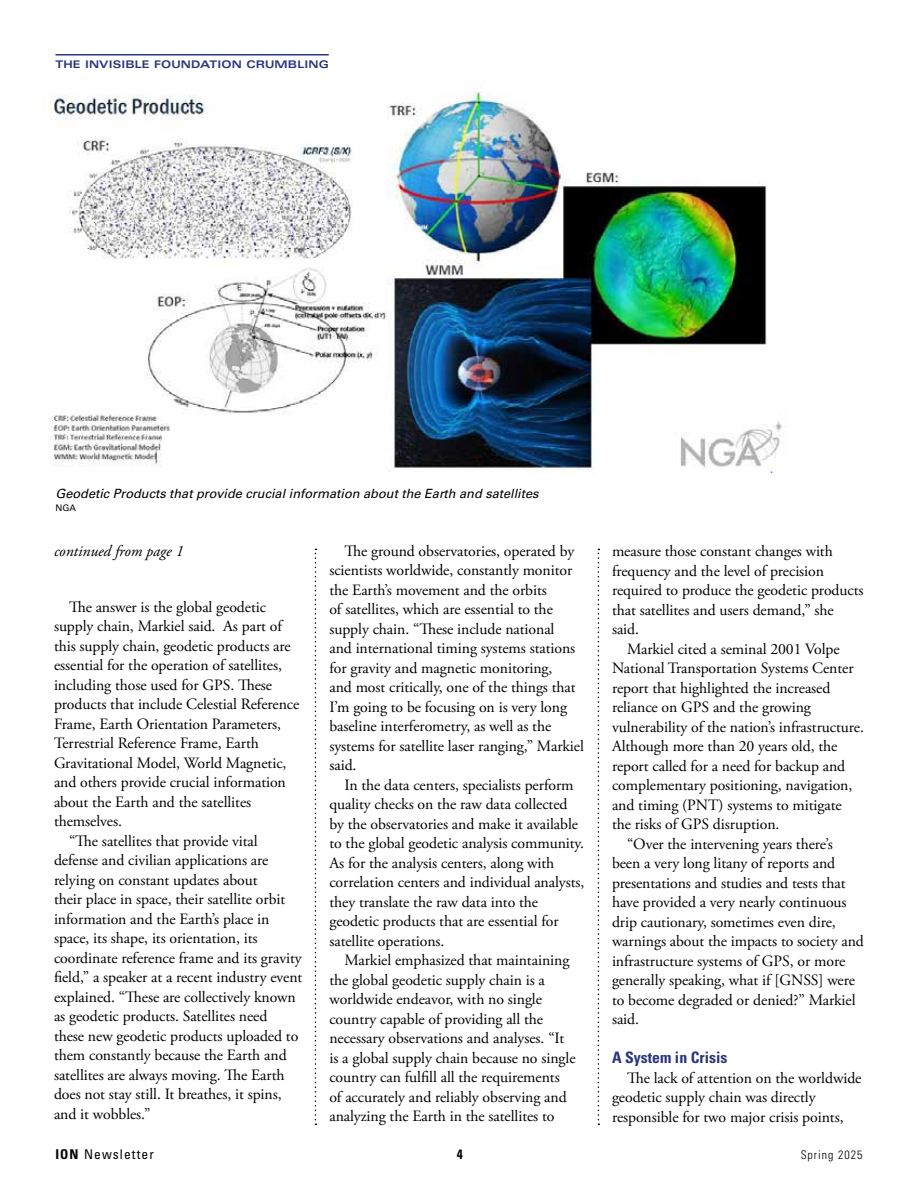
<style>
.page{position:relative;width:918px;height:1188px;background:#fff}
.page>*{position:absolute;margin:0;border:0;box-sizing:border-box;transform-origin:0 0}
.t1{font:15.75px/19.5px "Adobe Garamond Pro";letter-spacing:-.005em;color:#000}
.t2{font:italic 15.75px "Adobe Garamond Pro";color:#000}
.t3{font:700 condensed 15.75px "Univers LT Std";color:#29367b}
.t4{font:condensed 13.5px "Univers LT Std";letter-spacing:.08em;color:#000}
.t5{font:700 condensed 13.5px "Univers LT Std";color:#000}
.t6{font:italic 12.75px "Univers LT Std";color:#000}
.t7{font:300 condensed 12px "Univers LT Std";letter-spacing:.08em;color:#000}
.t8{font:700 expanded 10.5px "Univers LT Std";letter-spacing:.01em;color:#29367b}
.t9{font:9px "Univers LT Std";color:#000}
.s1{font-weight:700}
</style>
<div class="page">
<hr style="left:56px;top:54px;width:273px;height:2px;background:#29367b">
<img style="left:42px;top:91px;width:742px;height:381px">
<svg style="left:315px;top:549px;width:1px;height:576px"></svg>
<svg style="left:598px;top:549px;width:1px;height:576px"></svg>
<p class="t8" style="left:56px;top:58px;width:275px">THE INVISIBLE FOUNDATION CRUMBLING</p>
<p class="t6" style="left:56px;top:486px;width:485px">Geodetic Products that provide crucial information about the Earth and satellites</p>
<p class="t9" style="left:56px;top:503px;width:22px">NGA</p>
<p class="t2" style="left:54px;top:541px;width:131px">continued from page 1</p>
<p class="t1" style="left:329px;top:542px;width:256px;text-indent:15px">The ground observatories, operated by scientists worldwide, constantly monitor the Earth’s movement and the orbits<br>of satellites, which are essential to the supply chain. “These include national<br>and international timing systems stations for gravity and magnetic monitoring,<br>and most critically, one of the things that I’m going to be focusing on is very long baseline interferometry, as well as the systems for satellite laser ranging,” Markiel said.</p>
<p class="t1" style="left:329px;top:776px;width:257px;text-indent:15px">In the data centers, specialists perform quality checks on the raw data collected by the observatories and make it available to the global geodetic analysis community.<br>As for the analysis centers, along with correlation centers and individual analysts, they translate the raw data into the geodetic products that are essential for satellite operations.</p>
<p class="t1" style="left:329px;top:951px;width:248px;text-indent:15px">Markiel emphasized that maintaining the global geodetic supply chain is a worldwide endeavor, with no single country capable of providing all the necessary observations and analyses. “It is a global supply chain because no single country can fulfill all the requirements of accurately and reliably observing and analyzing the Earth in the satellites to</p>
<p class="t1" style="left:69px;top:598px;width:199px">The answer is the global geodetic</p>
<p class="t1" style="left:54px;top:617px;width:230px">supply chain, Markiel said. As part of</p>
<p class="t1" style="left:54px;top:637px;width:238px">this supply chain, geodetic products are</p>
<p class="t1" style="left:54px;top:656px;width:230px">essential for the operation of satellites,</p>
<p class="t1" style="left:54px;top:676px;width:220px">including those used for GPS. These</p>
<p class="t1" style="left:54px;top:695px;width:247px">products that include Celestial Reference</p>
<p class="t1" style="left:54px;top:715px;width:229px">Frame, Earth Orientation Parameters,</p>
<p class="t1" style="left:54px;top:734px;width:207px">Terrestrial Reference Frame, Earth</p>
<p class="t1" style="left:54px;top:754px;width:234px">Gravitational Model, World Magnetic,</p>
<p class="t1" style="left:54px;top:773px;width:233px">and others provide crucial information</p>
<p class="t1" style="left:54px;top:793px;width:199px">about the Earth and the satellites</p>
<p class="t1" style="left:54px;top:812px;width:69px">themselves.</p>
<p class="t1" style="left:69px;top:832px;width:190px">“The satellites that provide vital</p>
<p class="t1" style="left:54px;top:851px;width:216px">defense and civilian applications are</p>
<p class="t1" style="left:54px;top:871px;width:205px">relying on constant updates about</p>
<p class="t1" style="left:54px;top:890px;width:233px">their place in space, their satellite orbit</p>
<p class="t1" style="left:54px;top:910px;width:217px">information and the Earth’s place in</p>
<p class="t1" style="left:54px;top:929px;width:205px">space, its shape, its orientation, its</p>
<p class="t1" style="left:54px;top:949px;width:249px">coordinate reference frame and its gravity</p>
<p class="t1" style="left:54px;top:968px;width:250px">field,” a speaker at a recent industry event</p>
<p class="t1" style="left:54px;top:988px;width:243px">explained. “These are collectively known</p>
<p class="t1" style="left:54px;top:1007px;width:215px">as geodetic products. Satellites need</p>
<p class="t1" style="left:54px;top:1027px;width:246px">these new geodetic products uploaded to</p>
<p class="t1" style="left:54px;top:1046px;width:234px">them constantly because the Earth and</p>
<p class="t1" style="left:54px;top:1066px;width:232px">satellites are always moving. The Earth</p>
<p class="t1" style="left:54px;top:1085px;width:229px">does not stay still. It breathes, it spins,</p>
<p class="t1" style="left:54px;top:1105px;width:98px">and it wobbles.”</p>
<p class="t1" style="left:612px;top:542px;width:222px">measure those constant changes with</p>
<p class="t1" style="left:612px;top:562px;width:214px">frequency and the level of precision</p>
<p class="t1" style="left:612px;top:581px;width:253px">required to produce the geodetic products</p>
<p class="t1" style="left:612px;top:601px;width:223px">that satellites and users demand,” she</p>
<p class="t1" style="left:612px;top:620px;width:29px">said.</p>
<p class="t1" style="left:627px;top:640px;width:214px">Markiel cited a seminal 2001 Volpe</p>
<p class="t1" style="left:612px;top:659px;width:243px">National Transportation Systems Center</p>
<p class="t1" style="left:612px;top:679px;width:220px">report that highlighted the increased</p>
<p class="t1" style="left:612px;top:698px;width:200px">reliance on GPS and the growing</p>
<p class="t1" style="left:612px;top:718px;width:254px">vulnerability of the nation’s infrastructure.</p>
<p class="t1" style="left:612px;top:737px;width:227px">Although more than 20 years old, the</p>
<p class="t1" style="left:612px;top:757px;width:235px">report called for a need for backup and</p>
<p class="t1" style="left:612px;top:776px;width:242px">complementary positioning, navigation,</p>
<p class="t1" style="left:612px;top:796px;width:231px">and timing (PNT) systems to mitigate</p>
<p class="t1" style="left:612px;top:815px;width:169px">the risks of GPS disruption.</p>
<p class="t1" style="left:627px;top:835px;width:208px">“Over the intervening years there’s</p>
<p class="t1" style="left:612px;top:854px;width:225px">been a very long litany of reports and</p>
<p class="t1" style="left:612px;top:874px;width:235px">presentations and studies and tests that</p>
<p class="t1" style="left:612px;top:893px;width:236px">have provided a very nearly continuous</p>
<p class="t1" style="left:612px;top:913px;width:225px">drip cautionary, sometimes even dire,</p>
<p class="t1" style="left:612px;top:932px;width:253px">warnings about the impacts to society and</p>
<p class="t1" style="left:612px;top:952px;width:235px">infrastructure systems of GPS, or more</p>
<p class="t1" style="left:612px;top:971px;width:245px">generally speaking, what if [GNSS] were</p>
<p class="t1" style="left:612px;top:991px;width:245px">to become degraded or denied?” Markiel</p>
<p class="t1" style="left:612px;top:1010px;width:29px">said.</p>
<p class="t3" style="left:612px;top:1048px;width:117px">A System in Crisis</p>
<p class="t1" style="left:612px;top:1069px;width:251px;text-indent:15px">The lack of attention on the worldwide geodetic supply chain was directly responsible for two major crisis points,</p>
<p class="t4" style="left:56px;top:1145px;width:100px"><span class="s1">ION</span> Newsletter</p>
<p class="t5" style="left:457px;top:1146px;width:7px">4</p>
<p class="t7" style="left:801px;top:1147px;width:63px">Spring 2025</p>
</div>
